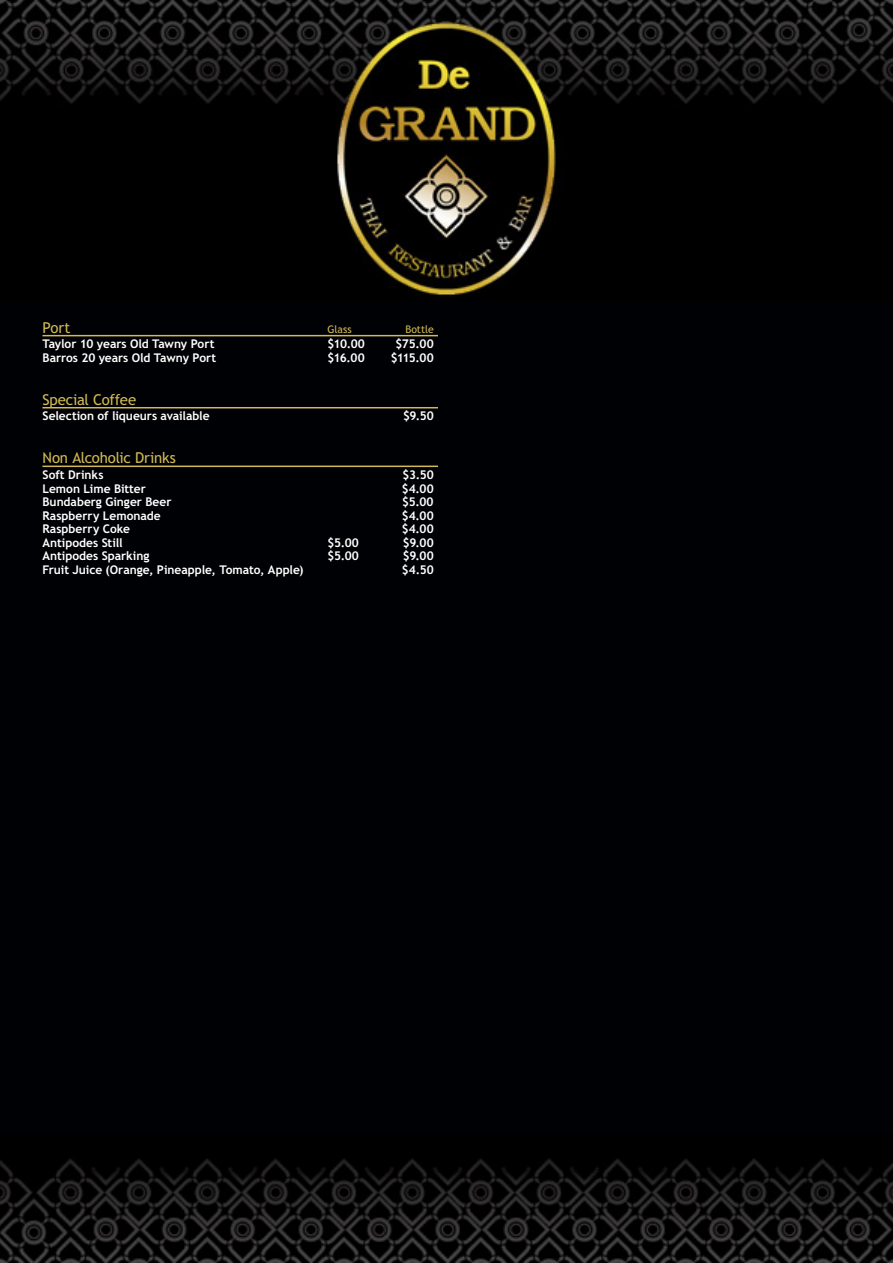
<style>
.page{position:relative;width:893px;height:1263px;background:#fff}
.page>*{position:absolute;margin:0;border:0;box-sizing:border-box;transform-origin:0 0}
.t1{font:15px "Trebuchet MS";letter-spacing:-.01em;color:#d2ba55}
.t2{font:700 12px "Trebuchet MS";color:#fff}
.t3{font:10.5px "Trebuchet MS";letter-spacing:-.005em;color:#d2ba55}
</style>
<div class="page">
<div style="left:0;top:283px;width:893px;height:910px;background:#000104"></div>
<img style="left:0;top:0;width:893px;height:296px">
<img style="left:0;top:1158px;width:893px;height:105px">
<hr style="left:42px;top:335px;width:396px;height:1px;background:#d2ba55">
<hr style="left:42px;top:407px;width:396px;height:1px;background:#d2ba55">
<hr style="left:42px;top:466px;width:396px;height:1px;background:#d2ba55">
<p class="t1" style="left:42px;top:322px;width:29px">Port</p>
<p class="t3" style="left:327px;top:325px;width:26px">Glass</p>
<p class="t3" style="left:405px;top:325px;width:30px">Bottle</p>
<p class="t2" style="left:42px;top:339px;width:174px">Taylor 10 years Old Tawny Port</p>
<p class="t2" style="left:327px;top:339px;width:39px">$10.00</p>
<p class="t2" style="left:395px;top:339px;width:40px">$75.00</p>
<p class="t2" style="left:42px;top:353px;width:175px">Barros 20 years Old Tawny Port</p>
<p class="t2" style="left:327px;top:353px;width:39px">$16.00</p>
<p class="t2" style="left:391px;top:353px;width:44px">$115.00</p>
<p class="t1" style="left:42px;top:394px;width:95px">Special Coffee</p>
<p class="t2" style="left:42px;top:412px;width:169px">Selection of liqueurs available</p>
<p class="t2" style="left:403px;top:412px;width:32px">$9.50</p>
<p class="t1" style="left:42px;top:452px;width:135px">Non Alcoholic Drinks</p>
<p class="t2" style="left:42px;top:470px;width:63px">Soft Drinks</p>
<p class="t2" style="left:402px;top:470px;width:33px">$3.50</p>
<p class="t2" style="left:42px;top:484px;width:105px">Lemon Lime Bitter</p>
<p class="t2" style="left:402px;top:484px;width:33px">$4.00</p>
<p class="t2" style="left:42px;top:497px;width:131px">Bundaberg Ginger Beer</p>
<p class="t2" style="left:402px;top:497px;width:33px">$5.00</p>
<p class="t2" style="left:42px;top:511px;width:120px">Raspberry Lemonade</p>
<p class="t2" style="left:402px;top:511px;width:33px">$4.00</p>
<p class="t2" style="left:42px;top:524px;width:89px">Raspberry Coke</p>
<p class="t2" style="left:402px;top:524px;width:33px">$4.00</p>
<p class="t2" style="left:42px;top:538px;width:82px">Antipodes Still</p>
<p class="t2" style="left:327px;top:538px;width:33px">$5.00</p>
<p class="t2" style="left:403px;top:538px;width:32px">$9.00</p>
<p class="t2" style="left:42px;top:551px;width:109px">Antipodes Sparking</p>
<p class="t2" style="left:327px;top:551px;width:33px">$5.00</p>
<p class="t2" style="left:403px;top:551px;width:32px">$9.00</p>
<p class="t2" style="left:42px;top:565px;width:263px">Fruit Juice (Orange, Pineapple, Tomato, Apple)</p>
<p class="t2" style="left:402px;top:565px;width:33px">$4.50</p>
</div>
